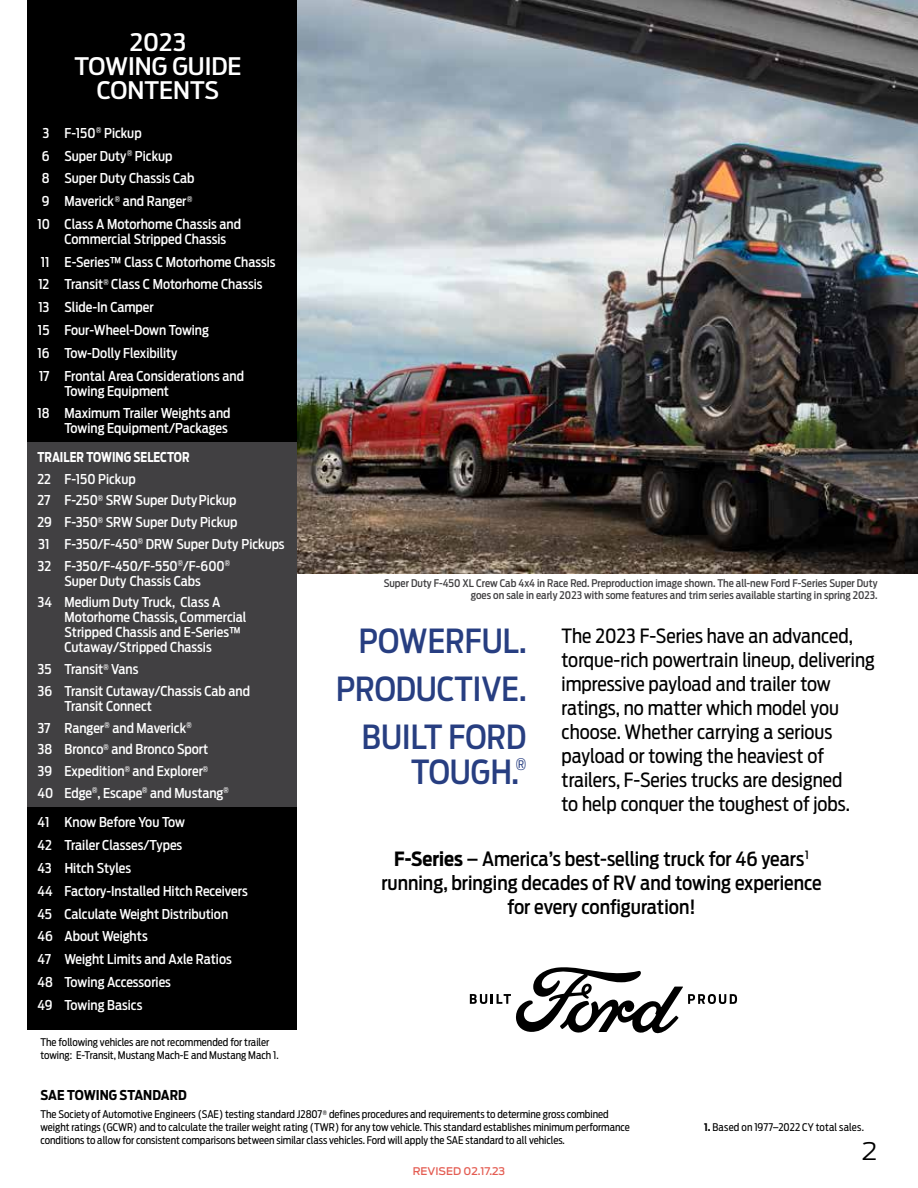
<style>
.page{position:relative;width:918px;height:1188px;background:#fff}
.page>*{position:absolute;margin:0;border:0;box-sizing:border-box;transform-origin:0 0}
.t1{font:500 33px/48px "Antenna Cond";color:#273e81;text-align:right}
.t2{font:500 24px/24px "Antenna Cond";color:#fff;text-align:center;scale:1.1 1}
.t3{font:300 24px "Antenna";color:#000;scale:1.1 1}
.t4{font:19.5px/24px "Antenna Cond";color:#000}
.t5{font:500 19.5px/24px "Antenna Cond";color:#000;text-align:center}
.t6{font:500 13.5px/22.8px "Antenna Cond";color:#fff}
.t7{font:700 13.5px "Antenna Cond";color:#fff;scale:.9 1}
.t8{font:700 13.5px "Antenna Cond";color:#000}
.t9{font:10.5px/12.8px "Antenna Cond";color:#000}
.t10{font:500 10.5px/12px "Antenna Cond";color:#414042;text-align:right}
.t11{font:500 10.5px "Antenna";color:#e45c52}
.s1{font-weight:700}
</style>
<div class="page">
<img style="left:297px;top:0;width:621px;height:573px">
<svg style="left:470px;top:967px;width:267px;height:67px"></svg>
<div style="left:27px;top:0;width:270px;height:1029px;background:#000"></div>
<div style="left:27px;top:443px;width:270px;height:364px;background:#414042"></div>
<h2 class="t2" style="left:74px;top:30px;width:154px">2023<br>TOWING GUIDE<br>CONTENTS</h2>
<p class="t6" style="left:43px;top:122px;width:100px">3 F-150<sup>®</sup> Pickup</p>
<p class="t6" style="left:42px;top:144px;width:132px">6 Super Duty<sup>®</sup> Pickup</p>
<p class="t6" style="left:42px;top:167px;width:154px">8 Super Duty Chassis Cab</p>
<p class="t6" style="left:42px;top:190px;width:152px">9 Maverick<sup>®</sup> and Ranger<sup>®</sup></p>
<p class="t6" style="left:38px;top:213px;width:205px">10 Class A Motorhome Chassis and</p>
<p class="t6" style="left:38px;top:228px;width:240px;text-indent:27px">Commercial Stripped Chassis<br>11 E-Series™ Class C Motorhome Chassis<br>12 Transit<sup>®</sup> Class C Motorhome Chassis<br>13 Slide-In Camper<br>15 Four-Wheel-Down Towing<br>16 Tow-Dolly Flexibility<br>17 Frontal Area Considerations and</p>
<p class="t6" style="left:38px;top:379px;width:194px;text-indent:27px">Towing Equipment<br>18 Maximum Trailer Weights and</p>
<p class="t6" style="left:65px;top:417px;width:165px">Towing Equipment/Packages</p>
<p class="t7" style="left:38px;top:449px;width:171px">TRAILER TOWING SELECTOR</p>
<p class="t6" style="left:38px;top:468px;width:249px;line-height:21.8px">22 F-150 Pickup<br>27 F-250<sup>®</sup> SRW Super DutyPickup<br>29 F-350<sup>®</sup> SRW Super Duty Pickup<br>31 F-350/F-450<sup>®</sup> DRW Super Duty Pickups<br>32 F-350/F-450/F-550<sup>®</sup>/F-600<sup>®</sup></p>
<p class="t6" style="left:38px;top:570px;width:184px;line-height:21.8px;text-align:center">Super Duty Chassis Cabs<br>34 Medium Duty Truck, Class A</p>
<p class="t6" style="left:65px;top:610px;width:183px;line-height:15px">Motorhome Chassis, Commercial<br>Stripped Chassis and E-Series™<br>Cutaway/Stripped Chassis</p>
<p class="t6" style="left:38px;top:658px;width:214px;line-height:21.8px">35 Transit<sup>®</sup> Vans<br>36 Transit Cutaway/Chassis Cab and</p>
<p class="t6" style="left:38px;top:695px;width:193px;line-height:21.8px;text-indent:27px">Transit Connect<br>37 Ranger<sup>®</sup> and Maverick<sup>®<br></sup>38 Bronco<sup>®</sup> and Bronco Sport<br>39 Expedition<sup>®</sup> and Explorer<sup>®<br></sup>40 Edge<sup>®</sup>, Escape<sup>®</sup> and Mustang<sup>®</sup></p>
<p class="t6" style="left:38px;top:811px;width:212px">41 Know Before You Tow<br>42 Trailer Classes/Types<br>43 Hitch Styles<br>44 Factory-Installed Hitch Receivers<br>45 Calculate Weight Distribution<br>46 About Weights<br>47 Weight Limits and Axle Ratios<br>48 Towing Accessories<br>49 Towing Basics</p>
<p class="t9" style="left:40px;top:1036px;width:240px">The following vehicles are not recommended for trailer towing: E-Transit, Mustang Mach-E and Mustang Mach 1.</p>
<p class="t8" style="left:40px;top:1087px;width:148px">SAE TOWING STANDARD</p>
<p class="t10" style="left:384px;top:577px;width:495px">Super Duty F-450 XL Crew Cab 4x4 in Race Red. Preproduction image shown. The all-new Ford F-Series Super Duty goes on sale in early 2023 with some features and trim series available starting in spring 2023.</p>
<p class="t4" style="left:562px;top:624px;width:315px">The 2023 F-Series have an advanced, torque-rich powertrain lineup, delivering impressive payload and trailer tow ratings, no matter which model you choose. Whether carrying a serious payload or towing the heaviest of trailers, F-Series trucks are designed<br>to help conquer the toughest of jobs.</p>
<h3 class="t5" style="left:381px;top:847px;width:442px"><span class="s1">F-Series</span> – America’s best-selling truck for 46 years<sup>1 </sup>running, bringing decades of RV and towing experience for every configuration!</h3>
<h1 class="t1" style="left:336px;top:618px;width:192px">POWERFUL.<br>PRODUCTIVE.<br>BUILT FORD</h1>
<h1 class="t1" style="left:411px;top:748px;width:117px">TOUGH.<sup>®</sup></h1>
<p class="t9" style="left:40px;top:1108px;width:591px">The Society of Automotive Engineers (SAE) testing standard J2807<sup>®</sup> defines procedures and requirements to determine gross combined weight ratings (GCWR) and to calculate the trailer weight rating (TWR) for any tow vehicle. This standard establishes minimum performance conditions to allow for consistent comparisons between similar class vehicles. Ford will apply the SAE standard to all vehicles.</p>
<p class="t11" style="left:413px;top:1165px;width:94px">REVISED 02.17.23</p>
<p class="t9" style="left:704px;top:1121px;width:161px"><span class="s1">1.</span> Based on 1977–2022 CY total sales.</p>
<h2 class="t3" style="left:862px;top:1137px;width:16px">2</h2>
</div>
